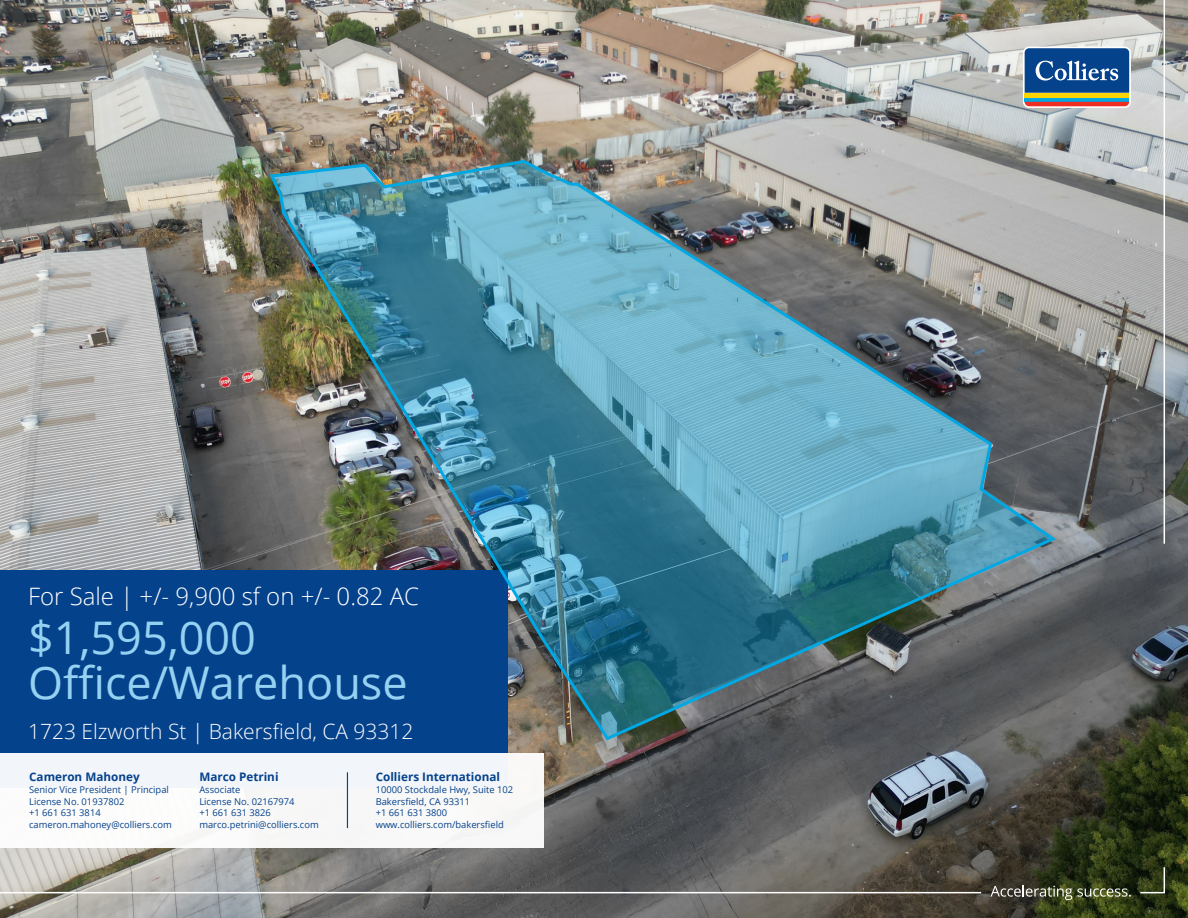
<style>
.page{position:relative;width:1188px;height:918px;background:#fff}
.page>*{position:absolute;margin:0;border:0;box-sizing:border-box;transform-origin:0 0}
.Header_1{font:45px "Open Sans";color:#95d2f2}
.Header_1-2{font:300 24px "Open Sans";color:#fff}
.Header_1-3{font:300 21px "Open Sans";color:#fff}
.t1{font:700 11.7px "Open Sans";color:#05428c}
.t2{font:9.3px "Open Sans";color:#05428c}
</style>
<div class="page">
<img style="left:0;top:0;width:1188px;height:918px">
<svg style="left:1023px;top:47px;width:108px;height:61px"></svg>
<div style="left:1025px;top:97px;width:104px;height:5px;background:#00a8e4"></div>
<hr style="left:1025px;top:93px;width:104px;height:4px;background:#fed503">
<svg style="left:1025px;top:102px;width:104px;height:4px"></svg>
<svg style="left:1025px;top:48px;width:104px;height:45px;background:#225899"></svg>
<div style="left:0;top:571px;width:508px;height:217px;background:#05428c"></div>
<div style="left:0;top:753px;width:544px;height:95px;background:#f7f7f9"></div>
<hr style="left:347px;top:772px;width:1px;height:56px;background:#05428c">
<svg style="left:1139px;top:866px;width:27px;height:28px"></svg>
<hr style="left:0;top:892px;width:981px;height:1px;background:#fff">
<hr style="left:1164px;top:0;width:1px;height:544px;background:#fff">
<svg style="left:991px;top:885px;width:140px;height:15px;background:#5c6148"></svg>
<img style="left:267px;top:158px;width:792px;height:585px">
<p class="Header_1-2" style="left:28px;top:580px;width:392px">For Sale | +/- 9,900 sf on +/- 0.82 AC</p>
<p class="Header_1" style="left:28px;top:607px;width:229px">$1,595,000</p>
<p class="Header_1" style="left:28px;top:652px;width:381px">Office/Warehouse</p>
<p class="Header_1-3" style="left:28px;top:717px;width:387px">1723 Elzworth St | Bakersfield, CA 93312</p>
<p class="t1" style="left:29px;top:769px;width:112px">Cameron Mahoney</p>
<p class="t2" style="left:29px;top:783px;width:141px">Senior Vice President | Principal</p>
<p class="t2" style="left:29px;top:795px;width:97px">License No. 01937802</p>
<p class="t2" style="left:29px;top:807px;width:73px">+1 661 631 3814</p>
<p class="t2" style="left:29px;top:818px;width:144px">cameron.mahoney@colliers.com</p>
<p class="t1" style="left:199px;top:769px;width:81px">Marco Petrini</p>
<p class="t2" style="left:199px;top:783px;width:43px">Associate</p>
<p class="t2" style="left:199px;top:795px;width:97px">License No. 02167974</p>
<p class="t2" style="left:199px;top:807px;width:73px">+1 661 631 3826</p>
<p class="t2" style="left:199px;top:818px;width:121px">marco.petrini@colliers.com</p>
<p class="t1" style="left:376px;top:769px;width:126px">Colliers International</p>
<p class="t2" style="left:376px;top:783px;width:139px">10000 Stockdale Hwy, Suite 102</p>
<p class="t2" style="left:376px;top:795px;width:96px">Bakersfield, CA 93311</p>
<p class="t2" style="left:376px;top:807px;width:73px">+1 661 631 3800</p>
<p class="t2" style="left:376px;top:818px;width:130px">www.colliers.com/bakersfield</p>
</div>
